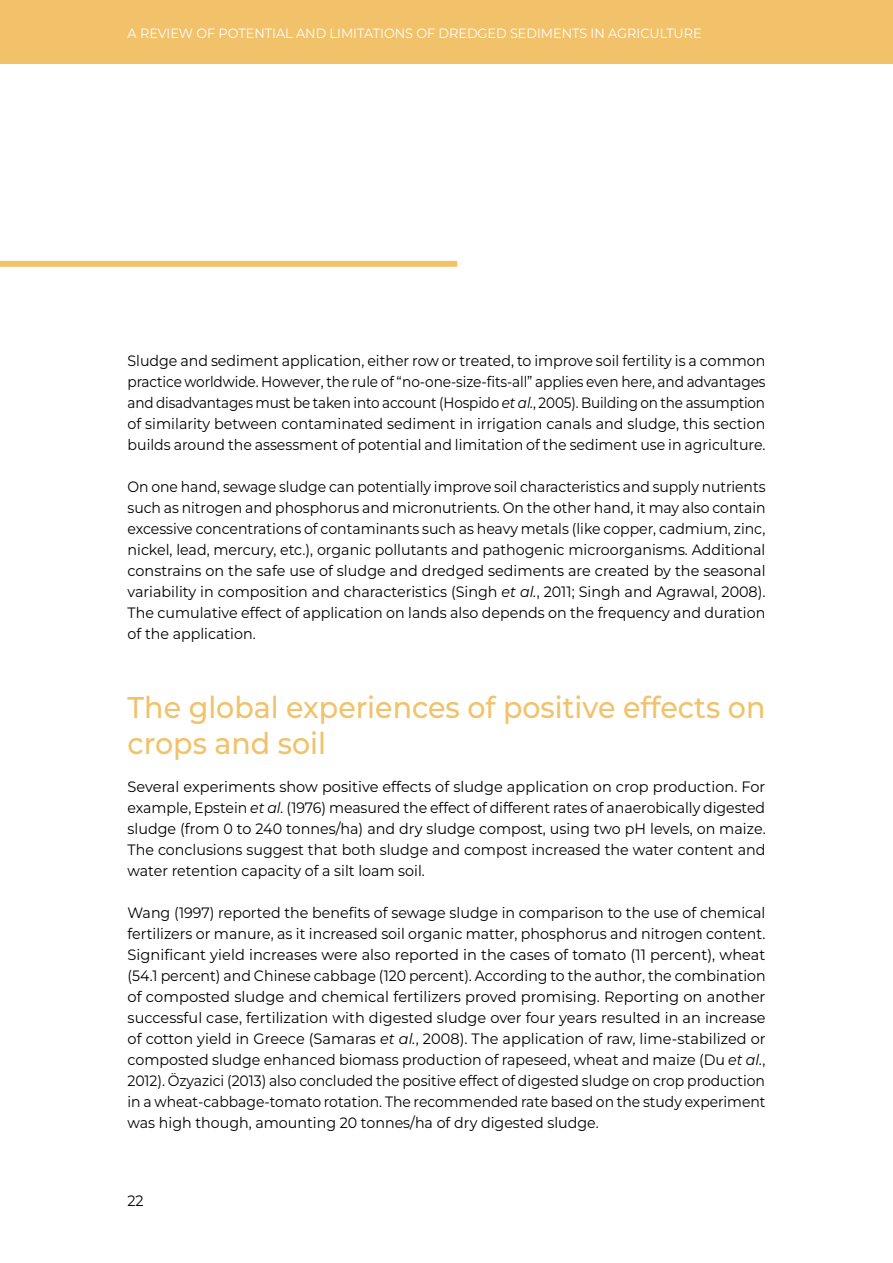
<style>
.page{position:relative;width:893px;height:1263px;background:#fff}
.page>*{position:absolute;margin:0;border:0;box-sizing:border-box;transform-origin:0 0}
.t1{font:500 30px/36px "Montserrat";color:#f1c26a;scale:.95 1}
.t2{font:100 15px/21px "Montserrat";color:#000;text-align:justify;scale:.95 1}
.t3{font:100 15px/21px "Montserrat";color:#000;text-align:justify;scale:.93 1}
.t4{font:100 15px/21px "Montserrat";color:#000;text-align:justify}
.t5{font:100 13.5px "Montserrat";color:#fff;scale:.95 1}
.s1{font-style:italic}
</style>
<div class="page">
<div style="left:0;top:0;width:893px;height:64px;background:#f1c26a"></div>
<div style="left:0;top:261px;width:457px;height:6px;background:#f1c26a"></div>
<p class="t5" style="left:128px;top:25px;width:606px">A REVIEW OF POTENTIAL AND LIMITATIONS OF DREDGED SEDIMENTS IN AGRICULTURE</p>
<p class="t2" style="left:128px;top:350px;width:673px">Sludge and sediment application, either row or treated, to improve soil fertility is a common practice worldwide. However, the rule of “no-one-size-fits-all” applies even here, and advantages and disadvantages must be taken into account (Hospido <span class="s1">et al.</span>, 2005). Building on the assumption of similarity between contaminated sediment in irrigation canals and sludge, this section builds around the assessment of potential and limitation of the sediment use in agriculture.</p>
<p class="t3" style="left:128px;top:476px;width:688px">On one hand, sewage sludge can potentially improve soil characteristics and supply nutrients such as nitrogen and phosphorus and micronutrients. On the other hand, it may also contain excessive concentrations of contaminants such as heavy metals (like copper, cadmium, zinc, nickel, lead, mercury, etc.), organic pollutants and pathogenic microorganisms. Additional constrains on the safe use of sludge and dredged sediments are created by the seasonal variability in composition and characteristics (Singh <span class="s1">et al.</span>, 2011; Singh and Agrawal, 2008).<br>The cumulative effect of application on lands also depends on the frequency and duration of the application.</p>
<h1 class="t1" style="left:128px;top:688px;width:673px">The global experiences of positive effects on crops and soil</h1>
<p class="t4" style="left:128px;top:776px;width:640px">Several experiments show positive effects of sludge application on crop production. For example, Epstein <span class="s1">et al.</span> (1976) measured the effect of different rates of anaerobically digested sludge (from 0 to 240 tonnes/ha) and dry sludge compost, using two pH levels, on maize.<br>The conclusions suggest that both sludge and compost increased the water content and water retention capacity of a silt loam soil.</p>
<p class="t2" style="left:128px;top:902px;width:673px">Wang (1997) reported the benefits of sewage sludge in comparison to the use of chemical fertilizers or manure, as it increased soil organic matter, phosphorus and nitrogen content.<br>Significant yield increases were also reported in the cases of tomato (11 percent), wheat (54.1 percent) and Chinese cabbage (120 percent). According to the author, the combination of composted sludge and chemical fertilizers proved promising. Reporting on another successful case, fertilization with digested sludge over four years resulted in an increase of cotton yield in Greece (Samaras <span class="s1">et al.</span>, 2008). The application of raw, lime-stabilized or composted sludge enhanced biomass production of rapeseed, wheat and maize (Du <span class="s1">et al.</span>, 2012). Özyazici (2013) also concluded the positive effect of digested sludge on crop production in a wheat-cabbage-tomato rotation. The recommended rate based on the study experiment was high though, amounting 20 tonnes/ha of dry digested sludge.</p>
<p class="t2" style="left:128px;top:1190px;width:19px">22</p>
</div>
